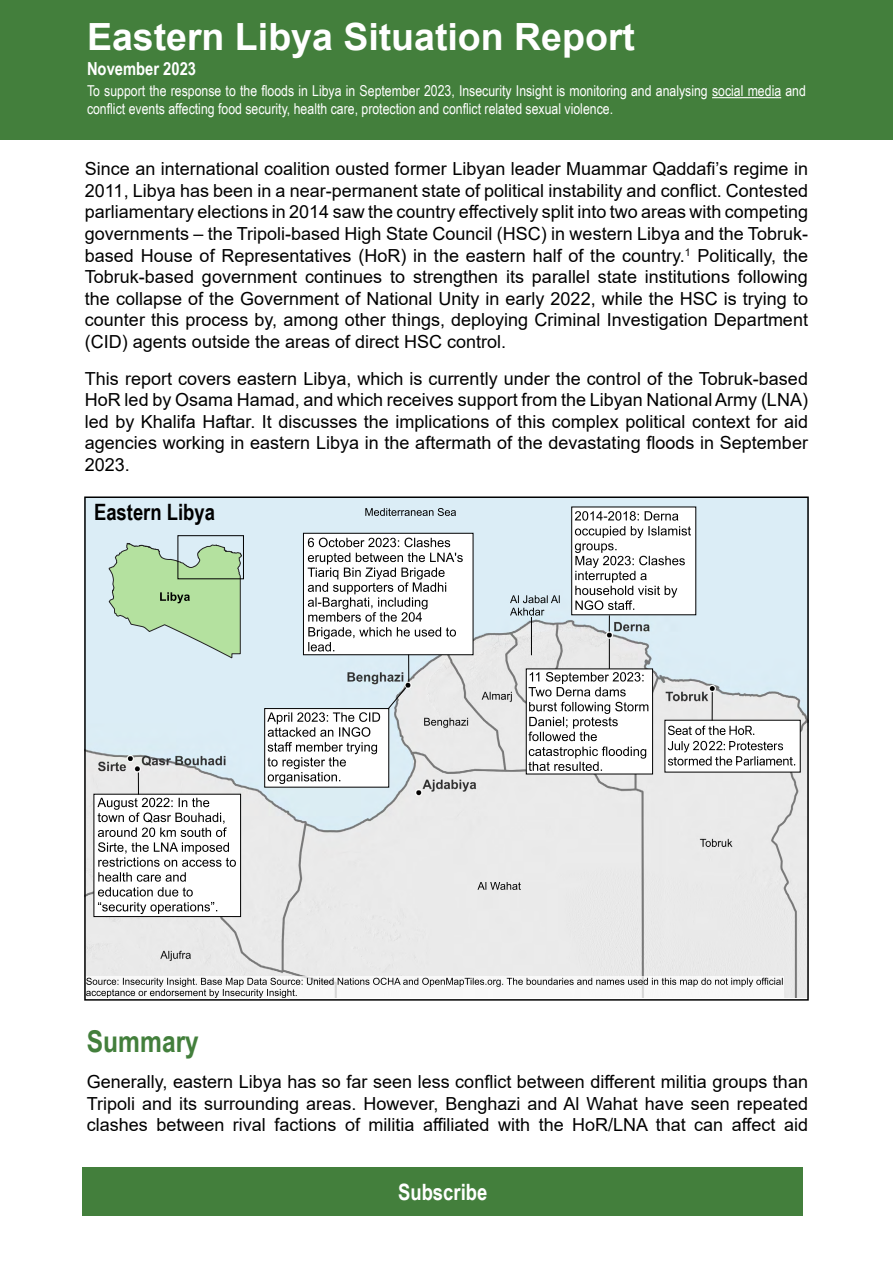
<style>
.page{position:relative;width:893px;height:1263px;background:#fff}
.page>*{position:absolute;margin:0;border:0;box-sizing:border-box;transform-origin:0 0}
.t1{font:700 37.5px "Arial";color:#fff}
.t2{font:700 30px "Arial Narrow";color:#437f3c}
.t3{font:700 22.5px "Arial Narrow";color:#000}
.t4{font:700 22.5px "Arial Narrow";color:#fff}
.t5{font:18px/21.6px "Arial";color:#000;text-align:justify}
.t6{font:700 18px "Arial Narrow";color:#fff}
.t7{font:15px/18px "Arial Narrow";color:#fff}
</style>
<div class="page">
<div style="left:0;top:0;width:893px;height:140px;background:#437f3c"></div>
<hr style="left:712px;top:97px;width:69px;height:1px;background:#fff">
<div style="left:83px;top:1167px;width:720px;height:49px;background:#437f3c"></div>
<img style="left:87px;top:499px;width:719px;height:499px">
<div style="left:571px;top:506px;width:125px;height:109px;background:#fff"></div>
<div style="left:664px;top:720px;width:137px;height:52px;background:#fff"></div>
<svg style="left:668px;top:726px;width:86px;height:9px"></svg>
<svg style="left:668px;top:741px;width:127px;height:24px"></svg>
<svg style="left:575px;top:511px;width:116px;height:99px"></svg>
<div style="left:303px;top:533px;width:170px;height:122px;background:#fff;border:1px solid #000"></div>
<svg style="left:308px;top:538px;width:142px;height:9px"></svg>
<svg style="left:510px;top:595px;width:50px;height:21px"></svg>
<hr style="left:531px;top:617px;width:1px;height:38px;background:#000">
<div style="left:93px;top:794px;width:148px;height:123px;background:#fff;border:1px solid #000"></div>
<svg style="left:98px;top:902px;width:119px;height:12px"></svg>
<svg style="left:97px;top:773px;width:139px;height:123px"></svg>
<svg style="left:609px;top:616px;width:1px;height:15px"></svg>
<svg style="left:308px;top:553px;width:155px;height:128px"></svg>
<svg style="left:712px;top:693px;width:1px;height:27px"></svg>
<div style="left:177px;top:535px;width:67px;height:44px;border:1px solid #000"></div>
<svg style="left:387px;top:687px;width:20px;height:23px"></svg>
<div style="left:264px;top:708px;width:125px;height:80px;background:#fff;border:1px solid #000"></div>
<svg style="left:477px;top:882px;width:44px;height:8px"></svg>
<svg style="left:267px;top:712px;width:113px;height:72px"></svg>
<div style="left:526px;top:668px;width:127px;height:106px;background:#fff;border:1px solid #000"></div>
<div style="left:86px;top:976px;width:697px;height:22px;background:#fff;opacity:.7"></div>
<svg style="left:87px;top:978px;width:696px;height:20px"></svg>
<svg style="left:529px;top:639px;width:115px;height:57px"></svg>
<svg style="left:528px;top:702px;width:120px;height:69px"></svg>
<svg style="left:108px;top:541px;width:134px;height:120px;background:#badbb6"></svg>
<svg style="left:365px;top:508px;width:91px;height:8px"></svg>
<div style="left:84px;top:496px;width:725px;height:505px;border:2px solid #000"></div>
<h1 class="t1" style="left:87px;top:11px;width:550px">Eastern Libya Situation Report</h1>
<p class="t6" style="left:87px;top:55px;width:111px">November 2023</p>
<p class="t7" style="left:87px;top:81px;width:720px">To support the response to the floods in Libya in September 2023, Insecurity Insight is monitoring and analysing social media and conflict events affecting food security, health care, protection and conflict related sexual violence.</p>
<p class="t5" style="left:85px;top:158px;width:725px">Since an international coalition ousted former Libyan leader Muammar Qaddafi’s regime in 2011, Libya has been in a near-permanent state of political instability and conflict. Contested parliamentary elections in 2014 saw the country effectively split into two areas with competing governments – the Tripoli-based High State Council (HSC) in western Libya and the Tobruk&shy;based House of Representatives (HoR) in the eastern half of the country.<sup>1</sup> Politically, the Tobruk-based government continues to strengthen its parallel state institutions following the collapse of the Government of National Unity in early 2022, while the HSC is trying to counter this process by, among other things, deploying Criminal Investigation Department (CID) agents outside the areas of direct HSC control.</p>
<p class="t5" style="left:85px;top:367px;width:724px">This report covers eastern Libya, which is currently under the control of the Tobruk-based HoR led by Osama Hamad, and which receives support from the Libyan National Army (LNA) led by Khalifa Haftar. It discusses the implications of this complex political context for aid agencies working in eastern Libya in the aftermath of the devastating floods in September 2023.</p>
<p class="t3" style="left:94px;top:495px;width:123px">Eastern Libya</p>
<h2 class="t2" style="left:87px;top:1018px;width:114px">Summary</h2>
<p class="t5" style="left:87px;top:1071px;width:723px">Generally, eastern Libya has so far seen less conflict between different militia groups than Tripoli and its surrounding areas. However, Benghazi and Al Wahat have seen repeated clashes between rival factions of militia affiliated with the HoR/LNA that can affect aid</p>
<p class="t4" style="left:398px;top:1174px;width:91px">Subscribe</p>
</div>
